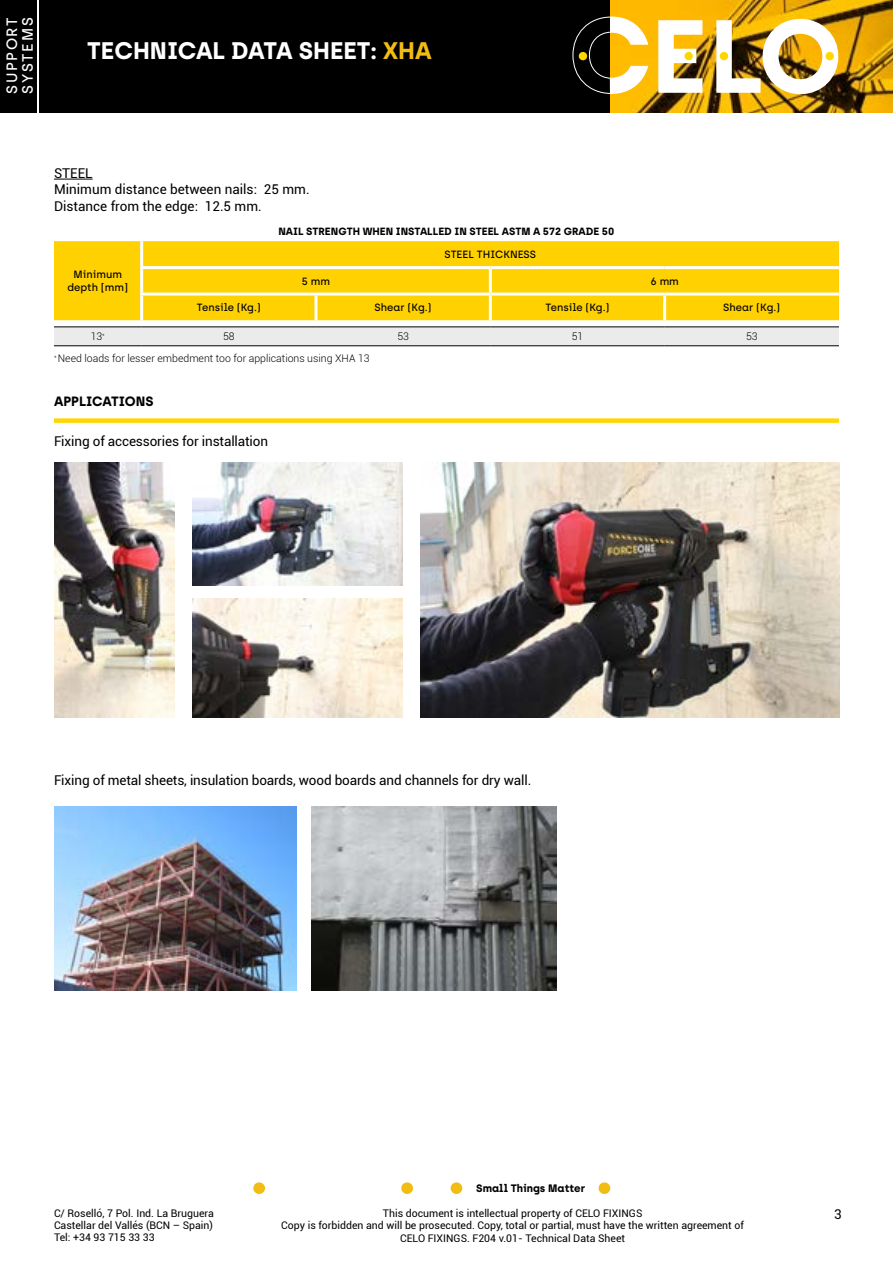
<style>
.page{position:relative;width:893px;height:1263px;background:#fff}
.page>*{position:absolute;margin:0;border:0;box-sizing:border-box;transform-origin:0 0}
.t1{font:700 24px "Archia";color:#fff}
.t2{font:500 15px/15.6px "Archia";letter-spacing:.1em;color:#fff}
.t3{font:13.5px/16.2px "Roboto";letter-spacing:-.01em;color:#000}
.t4{font:700 13.5px "Archia";color:#000}
.t5{font:700 10.8px "Archia";color:#000}
.t6{font:10.5px/12px "Roboto";color:#000;text-align:justify}
.t7{font:500 10.5px/12.6px "Archia";color:#000;text-align:center}
.t8{font:300 10.5px "Roboto";color:#000}
.t9{font:700 10.5px "Archia";color:#000}
.s1{color:#f2bd13}
</style>
<div class="page">
<img style="left:610px;top:0;width:283px;height:113px">
<div style="left:39px;top:0;width:571px;height:113px;background:#000"></div>
<svg style="left:658px;top:20px;width:44px;height:73px"></svg>
<img style="left:716px;top:19px;width:122px;height:75px">
<div style="left:720px;top:52px;width:8px;height:8px;background:#ffd600;border-radius:50%"></div>
<div style="left:825px;top:52px;width:9px;height:8px;background:#ffd600;border-radius:50%"></div>
<div style="left:684px;top:52px;width:9px;height:8px;background:#ffd600;border-radius:50%"></div>
<svg style="left:573px;top:17px;width:75px;height:77px"></svg>
<div style="left:54px;top:418px;width:785px;height:5px;background:#ffd600"></div>
<hr style="left:54px;top:179px;width:39px;height:1px;background:#000">
<div style="left:54px;top:241px;width:785px;height:79px;background:#ffd100"></div>
<svg style="left:54px;top:320px;width:785px;height:25px"></svg>
<hr style="left:140px;top:241px;width:3px;height:25px;background:#fff">
<hr style="left:314px;top:296px;width:3px;height:24px;background:#fff">
<hr style="left:663px;top:296px;width:3px;height:24px;background:#fff">
<hr style="left:140px;top:296px;width:3px;height:24px;background:#fff">
<hr style="left:489px;top:296px;width:3px;height:24px;background:#fff">
<hr style="left:140px;top:269px;width:3px;height:24px;background:#fff">
<hr style="left:489px;top:269px;width:3px;height:24px;background:#fff">
<hr style="left:140px;top:266px;width:176px;height:3px;background:#fff">
<hr style="left:316px;top:266px;width:174px;height:3px;background:#fff">
<hr style="left:490px;top:266px;width:175px;height:3px;background:#fff">
<hr style="left:665px;top:266px;width:174px;height:3px;background:#fff">
<hr style="left:140px;top:293px;width:176px;height:3px;background:#fff">
<hr style="left:316px;top:293px;width:174px;height:3px;background:#fff">
<hr style="left:490px;top:293px;width:175px;height:3px;background:#fff">
<hr style="left:665px;top:293px;width:174px;height:3px;background:#fff">
<hr style="left:54px;top:345px;width:88px;height:1px;background:#000">
<hr style="left:142px;top:345px;width:174px;height:1px;background:#000">
<hr style="left:316px;top:345px;width:174px;height:1px;background:#000">
<hr style="left:490px;top:345px;width:175px;height:1px;background:#000">
<hr style="left:665px;top:345px;width:174px;height:1px;background:#000">
<hr style="left:54px;top:327px;width:88px;height:1px;background:#000">
<hr style="left:142px;top:327px;width:174px;height:1px;background:#000">
<hr style="left:316px;top:327px;width:174px;height:1px;background:#000">
<hr style="left:490px;top:327px;width:175px;height:1px;background:#000">
<hr style="left:665px;top:327px;width:174px;height:1px;background:#000">
<div style="left:451px;top:1182px;width:11px;height:12px;background:#f2bd13;border-radius:50%"></div>
<div style="left:599px;top:1182px;width:11px;height:12px;background:#f2bd13;border-radius:50%"></div>
<div style="left:253px;top:1182px;width:12px;height:12px;background:#f2bd13;border-radius:50%"></div>
<div style="left:401px;top:1182px;width:12px;height:12px;background:#f2bd13;border-radius:50%"></div>
<img style="left:421px;top:462px;width:419px;height:255px">
<img style="left:54px;top:462px;width:120px;height:255px">
<img style="left:192px;top:599px;width:211px;height:118px">
<img style="left:192px;top:462px;width:211px;height:123px">
<img style="left:54px;top:806px;width:243px;height:184px">
<img style="left:311px;top:806px;width:246px;height:184px">
<div style="left:0;top:0;width:36px;height:113px;background:#000"></div>
<h2 class="t2" style="left:4px;top:94px;width:78px;rotate:-90deg">SUPPORT<br>SYSTEMS</h2>
<h1 class="t1" style="left:87px;top:36px;width:346px">TECHNICAL DATA SHEET: <span class="s1">XHA</span></h1>
<p class="t3" style="left:54px;top:165px;width:257px">STEEL<br>Minimum distance between nails: 25 mm.<br>Distance from the edge: 12.5 mm.</p>
<p class="t9" style="left:278px;top:225px;width:337px">NAIL STRENGTH WHEN INSTALLED IN STEEL ASTM A 572 GRADE 50</p>
<p class="t7" style="left:67px;top:268px;width:62px">Minimum depth [mm]</p>
<p class="t7" style="left:445px;top:248px;width:93px">STEEL THICKNESS</p>
<p class="t7" style="left:302px;top:275px;width:30px">5 mm</p>
<p class="t7" style="left:650px;top:275px;width:30px">6 mm</p>
<p class="t7" style="left:197px;top:301px;width:66px">Tensile (Kg.)</p>
<p class="t7" style="left:375px;top:301px;width:59px">Shear (Kg.)</p>
<p class="t7" style="left:545px;top:301px;width:66px">Tensile (Kg.)</p>
<p class="t7" style="left:723px;top:301px;width:59px">Shear (Kg.)</p>
<p class="t8" style="left:91px;top:329px;width:15px">13<sup>*</sup></p>
<p class="t8" style="left:223px;top:329px;width:13px">58</p>
<p class="t8" style="left:397px;top:329px;width:13px">53</p>
<p class="t8" style="left:572px;top:329px;width:13px">51</p>
<p class="t8" style="left:746px;top:329px;width:13px">53</p>
<p class="t8" style="left:54px;top:351px;width:317px"><sup>*</sup> Need loads for lesser embedment too for applications using XHA 13</p>
<p class="t4" style="left:54px;top:392px;width:101px">APPLICATIONS</p>
<p class="t3" style="left:54px;top:432px;width:216px">Fixing of accessories for installation</p>
<p class="t3" style="left:54px;top:771px;width:479px">Fixing of metal sheets, insulation boards, wood boards and channels for dry wall.</p>
<p class="t6" style="left:54px;top:1207px;width:162px">C/ Roselló, 7 Pol. Ind. La Bruguera Castellar del Vallés (BCN – Spain)<br>Tel: +34 93 715 33 33</p>
<p class="t5" style="left:476px;top:1181px;width:111px">Small Things Matter</p>
<p class="t6" style="left:281px;top:1206px;width:464px;line-height:12.6px;text-align:center">This document is intellectual property of CELO FIXINGS<br>Copy is forbidden and will be prosecuted. Copy, total or partial, must have the written agreement of<br>CELO FIXINGS. F204 v.01- Technical Data Sheet</p>
<p class="t3" style="left:834px;top:1206px;width:9px">3</p>
</div>
